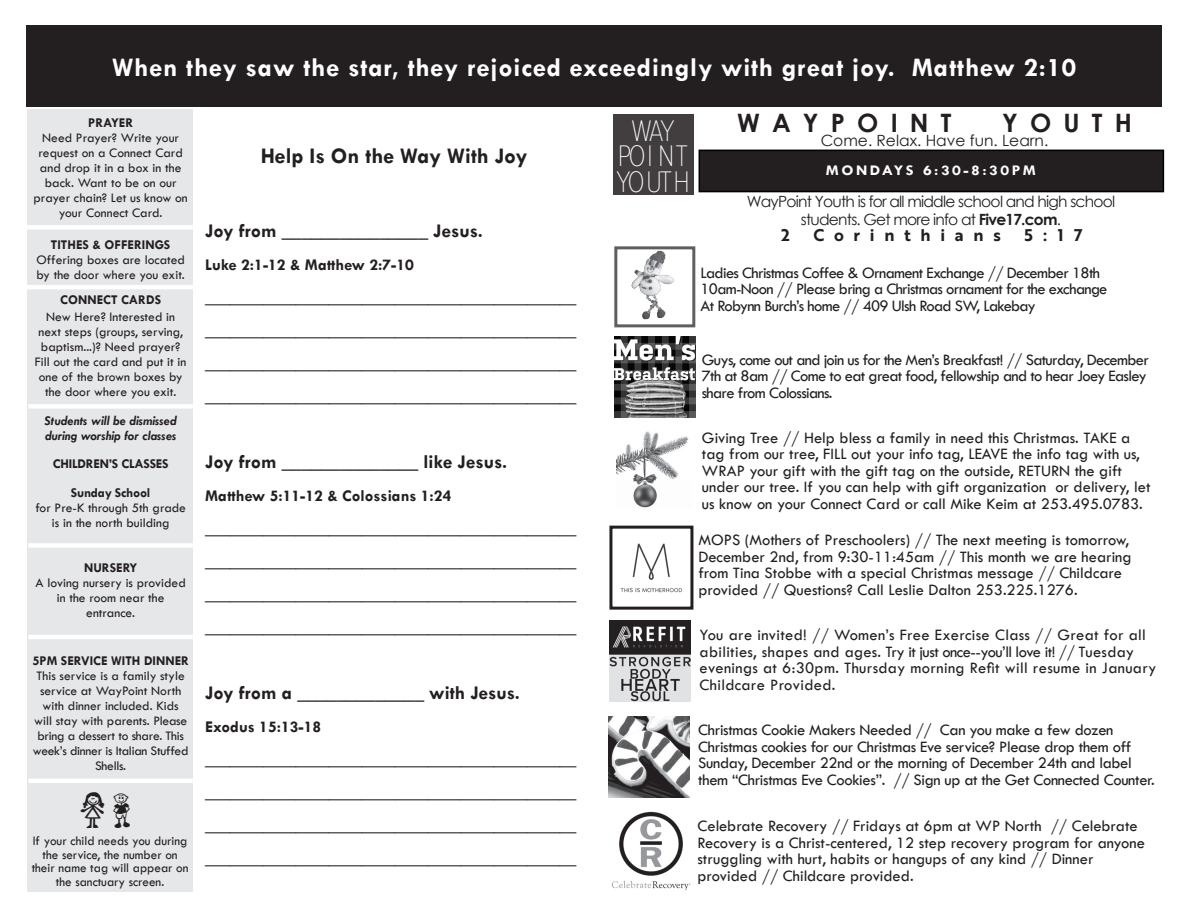
<style>
.page{position:relative;width:1188px;height:918px;background:#fff}
.page>*{position:absolute;margin:0;border:0;box-sizing:border-box;transform-origin:0 0}
.t1{font:40.2px "Girl Characters";color:#231f20;scale:1.15 1}
.t2{font:100 30.9px/25.5px "Proxima Nova Cond";letter-spacing:-.09em;color:#fff;text-align:center}
.t3{font:700 27px "Tw Cen";letter-spacing:.03em;color:#fff}
.t4{font:700 25.35px "Century Gothic";letter-spacing:.48em;color:#231f20}
.t5{font:700 22.5px "Tw Cen";color:#231f20}
.t6{font:700 19.5px "Tw Cen";color:#231f20}
.t7{font:16.5px/16.5px "Tw Cen";color:#231f20}
.t8{font:700 16.5px/33px "Tw Cen";color:#231f20;text-align:justify}
.t9{font:16.5px/16.5px "Tw Cen";letter-spacing:-.04em;color:#231f20}
.t10{font:16.5px/16.5px "Tw Cen";letter-spacing:-.02em;color:#231f20}
.t11{font:16.5px/16.5px "Tw Cen";letter-spacing:.02em;color:#231f20}
.t12{font:16.5px "Brother 1816 Bold";letter-spacing:.59em;color:#231f20}
.t13{font:15.45px "Century Gothic";letter-spacing:-.05em;color:#231f20}
.t14{font:15.45px "Century Gothic";color:#231f20}
.t15{font:700 14.85px "Tw Cen";letter-spacing:.15em;color:#fff;scale:1.11 1}
.t16{font:13.5px/15px "Tw Cen";color:#231f20;text-align:center}
.t17{font:italic 700 13.5px/15px "Tw Cen";color:#231f20}
.t18{font:700 13.5px "Tw Cen";letter-spacing:-.02em;color:#231f20}
.s1{font-weight:700}
.s2{font-family:"Boy Characters"}
</style>
<div class="page">
<div style="left:27px;top:107px;width:166px;height:782px;background:#e6e7e9"></div>
<div style="left:26px;top:25px;width:1136px;height:82px;background:#231f20"></div>
<img style="left:614px;top:337px;width:81px;height:81px">
<img style="left:631px;top:250px;width:43px;height:70px">
<div style="left:614px;top:246px;width:81px;height:81px;border:3px solid #5f5f62"></div>
<img style="left:620px;top:543px;width:62px;height:50px">
<div style="left:609px;top:526px;width:84px;height:84px;border:3px solid #231f20"></div>
<div style="left:699px;top:150px;width:464px;height:42px;background:#231f20"></div>
<div style="left:699px;top:150px;width:465px;height:42px;border:2px solid #000"></div>
<div style="left:613px;top:114px;width:81px;height:81px;background:#423e3f"></div>
<img style="left:616px;top:431px;width:73px;height:77px">
<img style="left:609px;top:716px;width:81px;height:81px">
<img style="left:611px;top:811px;width:79px;height:79px">
<img style="left:609px;top:620px;width:81px;height:81px">
<div style="left:27px;top:225px;width:166px;height:5px;background:#fff"></div>
<hr style="left:27px;top:285px;width:166px;height:4px;background:#fff">
<div style="left:28px;top:404px;width:165px;height:5px;background:#fff"></div>
<div style="left:28px;top:543px;width:165px;height:5px;background:#fff"></div>
<hr style="left:28px;top:635px;width:165px;height:4px;background:#fff">
<hr style="left:28px;top:779px;width:165px;height:4px;background:#fff">
<p class="t3" style="left:112px;top:51px;width:966px">When they saw the star, they rejoiced exceedingly with great joy. Matthew 2:10</p>
<p class="t16" style="left:34px;top:115px;width:156px"><span class="s1">PRAYER<br></span>Need Prayer? Write your request on a Connect Card and drop it in a box in the back. Want to be on our prayer chain? Let us know on your Connect Card.</p>
<p class="t16" style="left:36px;top:237px;width:150px"><span class="s1">TITHES &amp; OFFERINGS<br></span>Offering boxes are located by the door where you exit.</p>
<p class="t16" style="left:46px;top:292px;width:130px;line-height:16.5px"><span class="s1">CONNECT CARDS<br></span>New Here? Interested in</p>
<p class="t16" style="left:35px;top:324px;width:153px">next steps (groups, serving, baptism...)? Need prayer?<br>Fill out the card and put it in one of the brown boxes by the door where you exit.</p>
<p class="t17" style="left:45px;top:413px;width:133px">Students will be dismissed during worship for classes</p>
<p class="t18" style="left:53px;top:456px;width:117px">CHILDREN’S CLASSES</p>
<p class="t18" style="left:71px;top:484px;width:81px">Sunday School</p>
<p class="t16" style="left:35px;top:500px;width:152px">for Pre-K through 5th grade is in the north building</p>
<p class="t16" style="left:36px;top:560px;width:152px"><span class="s1">NURSERY<br></span>A loving nursery is provided in the room near the entrance.</p>
<p class="t16" style="left:32px;top:653px;width:158px"><span class="s1">5PM SERVICE WITH DINNER<br></span>This service is a family style service at WayPoint North with dinner included. Kids will stay with parents. Please bring a dessert to share. This week’s dinner is Italian Stuffed<br>Shells.</p>
<p class="t1" style="left:76px;top:791px;width:52px">k<span class="s2">b</span></p>
<p class="t16" style="left:33px;top:834px;width:156px">If your child needs you during</p>
<p class="t16" style="left:43px;top:847px;width:137px">the service, the number on</p>
<p class="t16" style="left:32px;top:861px;width:158px">their name tag will appear on</p>
<p class="t16" style="left:56px;top:874px;width:110px">the sanctuary screen.</p>
<p class="t5" style="left:261px;top:143px;width:268px">Help Is On the Way With Joy</p>
<p class="t6" style="left:205px;top:219px;width:279px">Joy from _______________ Jesus.</p>
<p class="t8" style="left:205px;top:248px;width:210px">Luke 2:1-12 &amp; Matthew 2:7-10</p>
<p class="t8" style="left:205px;top:281px;width:373px">_____________________________________________ _____________________________________________ _____________________________________________ _____________________________________________</p>
<p class="t6" style="left:205px;top:450px;width:303px">Joy from ______________ like Jesus.</p>
<p class="t8" style="left:205px;top:479px;width:248px">Matthew 5:11-12 &amp; Colossians 1:24</p>
<p class="t8" style="left:205px;top:512px;width:373px">_____________________________________________ _____________________________________________ _____________________________________________ _____________________________________________</p>
<p class="t6" style="left:205px;top:681px;width:316px">Joy from a _____________ with Jesus.</p>
<p class="t8" style="left:205px;top:710px;width:118px">Exodus 15:13-18</p>
<p class="t8" style="left:205px;top:743px;width:373px">_____________________________________________ _____________________________________________ _____________________________________________ _____________________________________________</p>
<h2 class="t2" style="left:616px;top:116px;width:75px">WAY<br>PO I N T<br>YO UT H</h2>
<p class="t4" style="left:737px;top:103px;width:216px">WAYPOINT</p>
<p class="t4" style="left:1002px;top:103px;width:131px">YOUTH</p>
<p class="t14" style="left:821px;top:129px;width:229px">Come. Relax. Have fun. Learn.</p>
<p class="t15" style="left:826px;top:162px;width:191px">MONDAYS 6:30-8:30PM</p>
<p class="t13" style="left:747px;top:190px;width:370px">WayPoint Youth is for all middle school and high school</p>
<p class="t13" style="left:801px;top:209px;width:262px">students. Get more info at <span class="s1">Five17.com</span>.</p>
<p class="t12" style="left:781px;top:222px;width:10px">2</p>
<p class="t12" style="left:813px;top:222px;width:189px">Corinthians</p>
<p class="t12" style="left:1025px;top:222px;width:59px">5:17</p>
<p class="t9" style="left:700px;top:264px;width:401px">Ladies Christmas Coffee &amp; Ornament Exchange // December 18th</p>
<p class="t9" style="left:700px;top:281px;width:409px">10am-Noon // Please bring a Christmas ornament for the exchange</p>
<p class="t9" style="left:700px;top:297px;width:337px">At Robynn Burch’s home // 409 Ulsh Road SW, Lakebay</p>
<p class="t9" style="left:702px;top:351px;width:449px">Guys, come out and join us for the Men’s Breakfast! // Saturday, December<br>7th at 8am // Come to eat great food, fellowship and to hear Joey Easley share from Colossians.</p>
<p class="t7" style="left:702px;top:429px;width:439px">Giving Tree // Help bless a family in need this Christmas. TAKE a tag from our tree, FILL out your info tag, LEAVE the info tag with us,<br>WRAP your gift with the gift tag on the outside, RETURN the gift</p>
<p class="t7" style="left:702px;top:479px;width:450px">under our tree. If you can help with gift organization or delivery, let us know on your Connect Card or call Mike Keim at 253.495.0783.</p>
<p class="t7" style="left:698px;top:532px;width:432px">MOPS (Mothers of Preschoolers) // The next meeting is tomorrow,</p>
<p class="t7" style="left:698px;top:548px;width:435px">December 2nd, from 9:30-11:45am // This month we are hearing from Tina Stobbe with a special Christmas message // Childcare provided // Questions? Call Leslie Dalton 253.225.1276.</p>
<p class="t11" style="left:700px;top:627px;width:458px">You are invited! // Women’s Free Exercise Class // Great for all abilities, shapes and ages. Try it just once--you’ll love it! // Tuesday evenings at 6:30pm. Thursday morning Refit will resume in January Childcare Provided.</p>
<p class="t10" style="left:698px;top:722px;width:458px">Christmas Cookie Makers Needed // Can you make a few dozen Christmas cookies for our Christmas Eve service? Please drop them off Sunday, December 22nd or the morning of December 24th and label them “Christmas Eve Cookies”. // Sign up at the Get Connected Counter.</p>
<p class="t7" style="left:697px;top:818px;width:449px">Celebrate Recovery // Fridays at 6pm at WP North // Celebrate Recovery is a Christ-centered, 12 step recovery program for anyone struggling with hurt, habits or hangups of any kind // Dinner provided // Childcare provided.</p>
</div>
